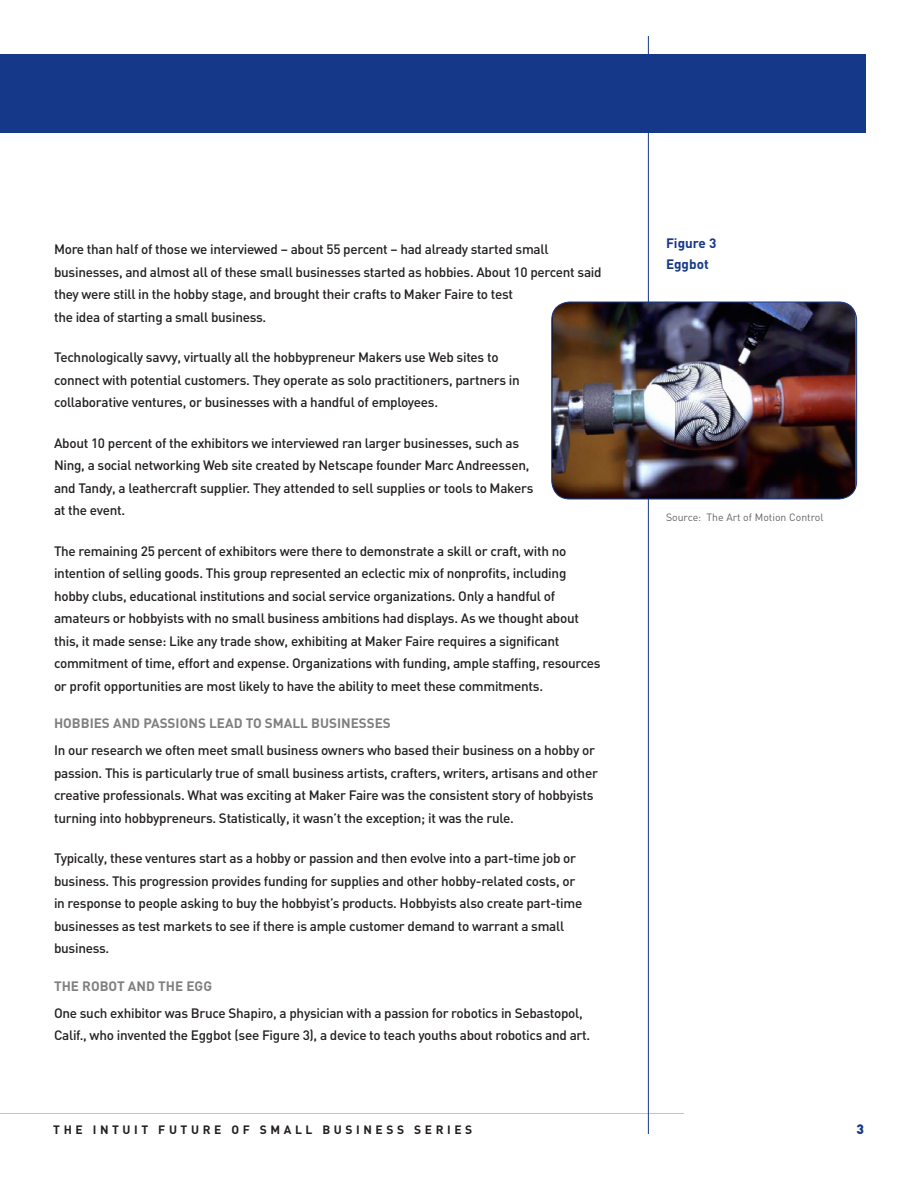
<style>
.page{position:relative;width:918px;height:1188px;background:#fff}
.page>*{position:absolute;margin:0;border:0;box-sizing:border-box;transform-origin:0 0}
.DIN_body{font:500 13.5px/22.5px "DIN";letter-spacing:-.02em;color:#231f20}
.subhead_3_-_caps{font:700 13.5px "DIN";color:#808083}
.special_sidebar_-_Ti{font:700 13.5px/21px "DIN";color:#153889}
.t1{font:900 13.5px "DIN";color:#153889}
.t2{font:700 12px "DIN";letter-spacing:.3em;color:#231f20}
.t3{font:10.5px "DIN";color:#636366}
</style>
<div class="page">
<div style="left:0;top:54px;width:866px;height:79px;background:#153889"></div>
<svg style="left:0;top:1113px;width:684px;height:1px"></svg>
<hr style="left:648px;top:36px;width:1px;height:1098px;background:#153889">
<img style="left:552px;top:302px;width:304px;height:197px">
<div style="left:551px;top:302px;width:306px;height:197px;border:1px solid #153889;border-radius:18px"></div>
<p class="DIN_body" style="left:54px;top:238px;width:549px">More than half of those we interviewed – about 55 percent – had already started small businesses, and almost all of these small businesses started as hobbies. About 10 percent said they were still in the hobby stage, and brought their crafts to Maker Faire to test<br>the idea of starting a small business.</p>
<p class="DIN_body" style="left:54px;top:346px;width:467px">Technologically savvy, virtually all the hobbypreneur Makers use Web sites to connect with potential customers. They operate as solo practitioners, partners in collaborative ventures, or businesses with a handful of employees.</p>
<p class="DIN_body" style="left:54px;top:431px;width:481px">About 10 percent of the exhibitors we interviewed ran larger businesses, such as Ning, a social networking Web site created by Netscape founder Marc Andreessen, and Tandy, a leathercraft supplier. They attended to sell supplies or tools to Makers at the event.</p>
<p class="DIN_body" style="left:54px;top:539px;width:548px">The remaining 25 percent of exhibitors were there to demonstrate a skill or craft, with no intention of selling goods. This group represented an eclectic mix of nonprofits, including hobby clubs, educational institutions and social service organizations. Only a handful of amateurs or hobbyists with no small business ambitions had displays. As we thought about this, it made sense: Like any trade show, exhibiting at Maker Faire requires a significant commitment of time, effort and expense. Organizations with funding, ample staffing, resources or profit opportunities are most likely to have the ability to meet these commitments.</p>
<p class="subhead_3_-_caps" style="left:54px;top:714px;width:338px">HOBBIES AND PASSIONS LEAD TO SMALL BUSINESSES</p>
<p class="DIN_body" style="left:54px;top:739px;width:545px">In our research we often meet small business owners who based their business on a hobby or passion. This is particularly true of small business artists, crafters, writers, artisans and other creative professionals. What was exciting at Maker Faire was the consistent story of hobbyists turning into hobbypreneurs. Statistically, it wasn’t the exception; it was the rule.</p>
<p class="DIN_body" style="left:54px;top:847px;width:530px">Typically, these ventures start as a hobby or passion and then evolve into a part-time job or business. This progression provides funding for supplies and other hobby-related costs, or in response to people asking to buy the hobbyist’s products. Hobbyists also create part-time businesses as test markets to see if there is ample customer demand to warrant a small business.</p>
<p class="subhead_3_-_caps" style="left:54px;top:977px;width:160px">THE ROBOT AND THE EGG</p>
<p class="DIN_body" style="left:54px;top:1001px;width:538px">One such exhibitor was Bruce Shapiro, a physician with a passion for robotics in Sebastopol,<br>Calif., who invented the Eggbot (see Figure 3), a device to teach youths about robotics and art.</p>
<p class="special_sidebar_-_Ti" style="left:666px;top:232px;width:52px">Figure 3<br>Eggbot</p>
<p class="t3" style="left:666px;top:511px;width:159px">Source: The Art of Motion Control</p>
<p class="t2" style="left:53px;top:1122px;width:421px">THE INTUIT FUTURE OF SMALL BUSINESS SERIES</p>
<p class="t1" style="left:856px;top:1120px;width:9px">3</p>
</div>
